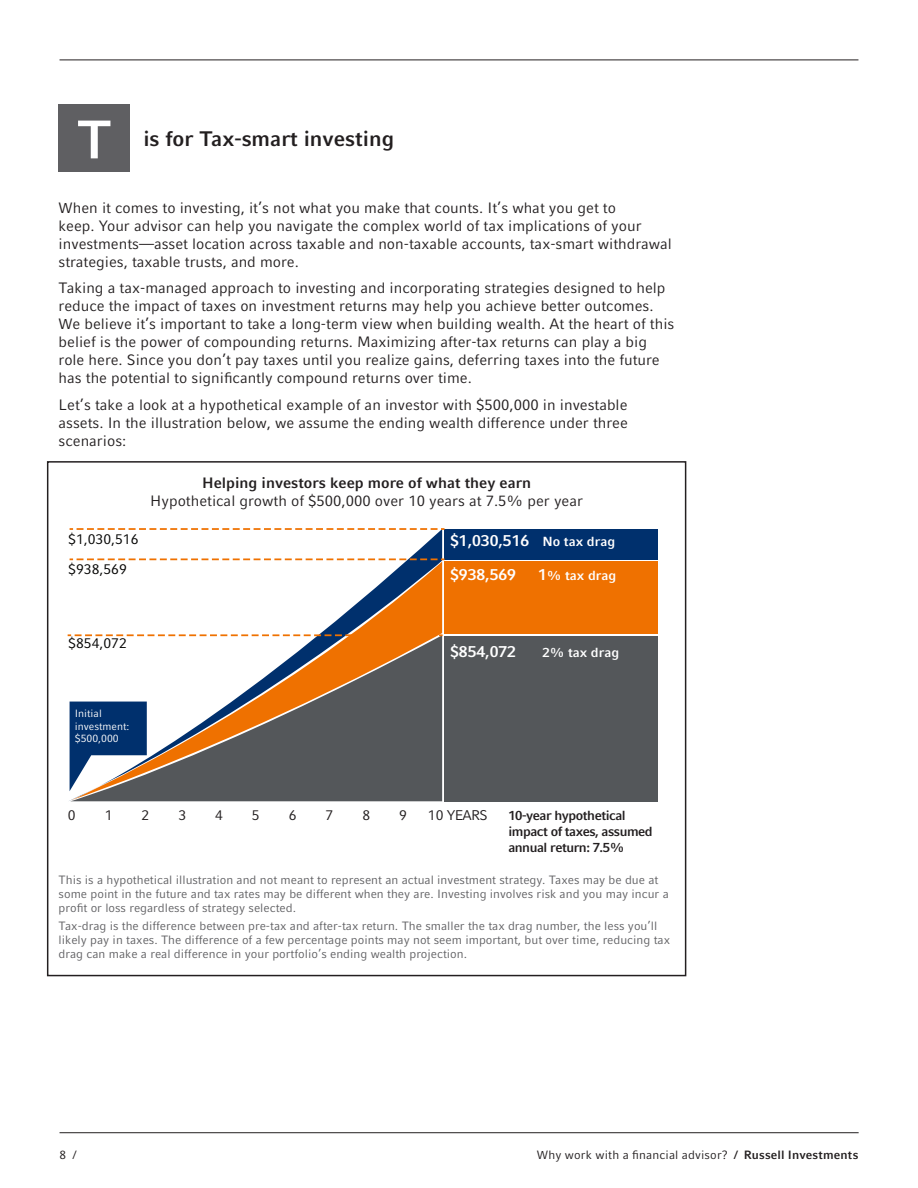
<style>
.page{position:relative;width:918px;height:1188px;background:#fff}
.page>*{position:absolute;margin:0;border:0;box-sizing:border-box;transform-origin:0 0}
.txt_infog{font:700 54px "Compatil Fact LT Pro";color:#fff}
.txt_h1{font:700 21px "Compatil Fact LT Pro";color:#231f20}
.t1{font:700 15.75px "Compatil Fact LT Pro";color:#fff}
.txt_body{font:15px/18px "Compatil Fact LT Pro";color:#231f20}
.tbl_title_override{font:15px "Compatil Fact LT Pro";color:#231f20}
.tbl_title_override-2{font:700 15px "Compatil Fact LT Pro";color:#231f20}
.t2{font:14.1px "Compatil Fact LT Pro";color:#050504}
.t3{font:14.1px "Compatil Fact LT Pro";letter-spacing:-.06em;color:#231f20}
.t4{font:700 13.2px/15.8px "Compatil Fact LT Pro";letter-spacing:-.035em;color:#231f20}
.t5{font:700 13.2px "Compatil Fact LT Pro";color:#fff}
.txt_small{font:12px/14.2px "Compatil Fact LT Pro";color:#5f5f62}
.t6{font:12px "Compatil Fact LT Pro";letter-spacing:.015em;color:#231f20}
.t7{font:10.5px/12.6px "Compatil Fact LT Pro";color:#fff}
.s1{font-size:13.2px}
.s2{font-size:15.75px}
.s3{font-weight:700}
</style>
<div class="page">
<div style="left:59px;top:105px;width:71px;height:67px;background:#5f5f62"></div>
<svg style="left:68px;top:529px;width:374px;height:272px"></svg>
<svg style="left:71px;top:562px;width:371px;height:72px"></svg>
<svg style="left:70px;top:636px;width:372px;height:165px;fill:#54575a"></svg>
<div style="left:445px;top:529px;width:213px;height:30px;background:#00306d"></div>
<div style="left:445px;top:561px;width:213px;height:72px;background:#ef7100"></div>
<div style="left:445px;top:636px;width:213px;height:166px;background:#54575a"></div>
<svg style="left:70px;top:702px;width:77px;height:89px"></svg>
<svg style="left:68px;top:634px;width:375px;height:2px"></svg>
<svg style="left:70px;top:558px;width:375px;height:2px"></svg>
<svg style="left:70px;top:528px;width:375px;height:2px"></svg>
<div style="left:47px;top:461px;width:639px;height:515px;border:2px solid #231f20"></div>
<hr style="left:60px;top:1132px;width:799px;height:1px;background:#231f20">
<hr style="left:60px;top:60px;width:798px;height:1px;background:#231f20">
<p class="txt_infog" style="left:77px;top:108px;width:36px">T</p>
<p class="txt_h1" style="left:143px;top:126px;width:252px">is for Tax-smart investing</p>
<p class="txt_body" style="left:59px;top:199px;width:615px">When it comes to investing, it’s not what you make that counts. It’s what you get to<br>keep. Your advisor can help you navigate the complex world of tax implications of your investments—asset location across taxable and non-taxable accounts, tax-smart withdrawal strategies, taxable trusts, and more.</p>
<p class="txt_body" style="left:59px;top:279px;width:617px">Taking a tax-managed approach to investing and incorporating strategies designed to help reduce the impact of taxes on investment returns may help you achieve better outcomes.<br>We believe it’s important to take a long-term view when building wealth. At the heart of this belief is the power of compounding returns. Maximizing after-tax returns can play a big role here. Since you don’t pay taxes until you realize gains, deferring taxes into the future has the potential to significantly compound returns over time.</p>
<p class="txt_body" style="left:59px;top:396px;width:571px;text-align:justify">Let’s take a look at a hypothetical example of an investor with $500,000 in investable assets. In the illustration below, we assume the ending wealth difference under three scenarios:</p>
<p class="tbl_title_override-2" style="left:202px;top:474px;width:331px">Helping investors keep more of what they earn</p>
<p class="tbl_title_override" style="left:150px;top:492px;width:434px">Hypothetical growth of $500,000 over 10 years at 7.5% per year</p>
<p class="t2" style="left:68px;top:531px;width:72px">$1,030,516</p>
<p class="t1" style="left:450px;top:532px;width:166px">$1,030,516 <span class="s1">No tax drag</span></p>
<p class="t2" style="left:68px;top:561px;width:60px">$938,569</p>
<p class="t1" style="left:450px;top:565px;width:67px">$938,569</p>
<p class="t5" style="left:538px;top:568px;width:80px"><span class="s2">1</span>% tax drag</p>
<p class="t2" style="left:68px;top:635px;width:60px">$854,072</p>
<p class="t7" style="left:75px;top:707px;width:56px">Initial investment: $500,000</p>
<p class="t1" style="left:450px;top:642px;width:67px">$854,072</p>
<p class="t5" style="left:542px;top:644px;width:78px">2% tax drag</p>
<p class="t3" style="left:68px;top:807px;width:9px">0</p>
<p class="t3" style="left:105px;top:807px;width:9px">1</p>
<p class="t3" style="left:142px;top:807px;width:9px">2</p>
<p class="t3" style="left:178px;top:807px;width:9px">3</p>
<p class="t3" style="left:215px;top:807px;width:9px">4</p>
<p class="t3" style="left:252px;top:807px;width:9px">5</p>
<p class="t3" style="left:289px;top:807px;width:9px">6</p>
<p class="t3" style="left:326px;top:807px;width:9px">7</p>
<p class="t3" style="left:362px;top:807px;width:9px">8</p>
<p class="t3" style="left:399px;top:807px;width:9px">9</p>
<p class="t3" style="left:428px;top:807px;width:61px">10 YEARS</p>
<p class="t4" style="left:508px;top:808px;width:146px">10-year hypothetical impact of taxes, assumed annual return: 7.5%</p>
<p class="txt_small" style="left:59px;top:872px;width:612px">This is a hypothetical illustration and not meant to represent an actual investment strategy. Taxes may be due at some point in the future and tax rates may be different when they are. Investing involves risk and you may incur a profit or loss regardless of strategy selected.</p>
<p class="txt_small" style="left:59px;top:918px;width:613px">Tax-drag is the difference between pre-tax and after-tax return. The smaller the tax drag number, the less you’ll likely pay in taxes. The difference of a few percentage points may not seem important, but over time, reducing tax drag can make a real difference in your portfolio’s ending wealth projection.</p>
<p class="t6" style="left:60px;top:1147px;width:19px">8 /</p>
<p class="t6" style="left:537px;top:1147px;width:323px">Why work with a financial advisor? <span class="s3">/ Russell Investments</span></p>
</div>
